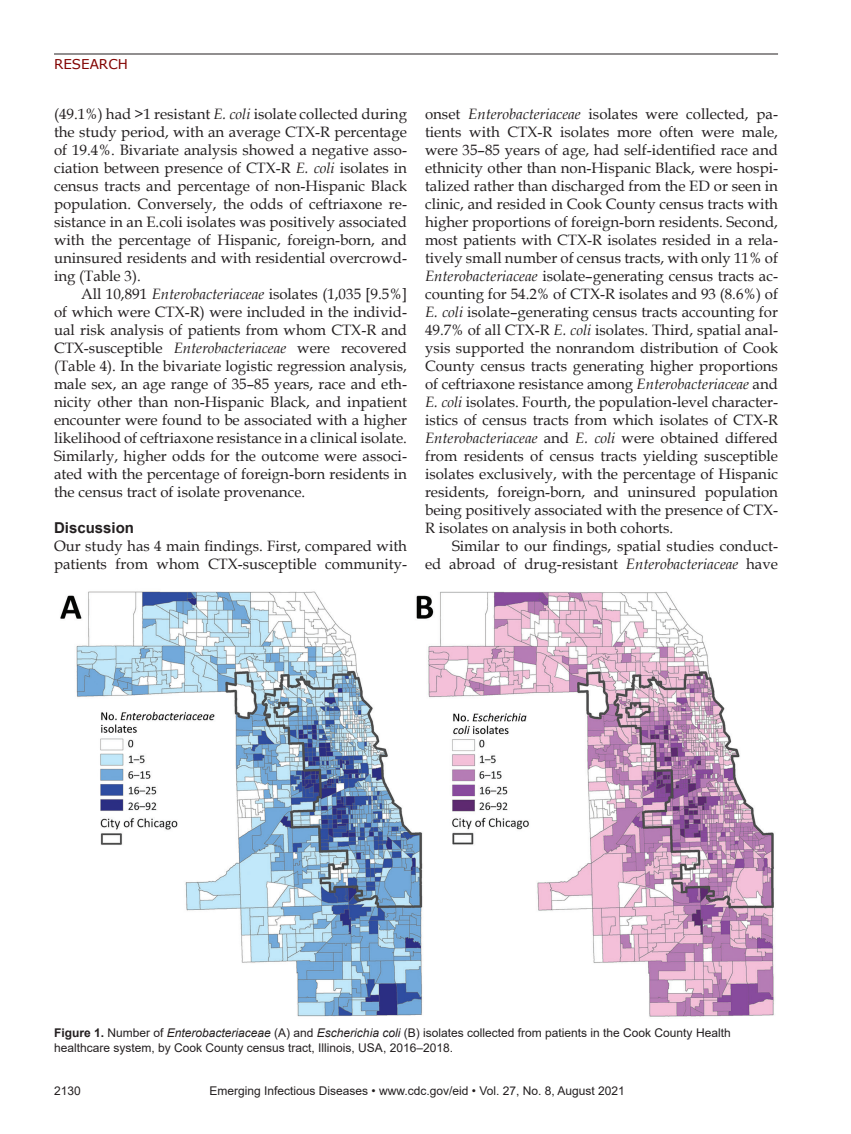
<style>
.page{position:relative;width:851px;height:1134px;background:#fff}
.page>*{position:absolute;margin:0;border:0;box-sizing:border-box;transform-origin:0 0}
.t1{font:15px/18px "Book Antiqua";color:#231f20;text-align:justify}
.t2{font:700 15px "Arial";color:#231f20}
.t3{font:13.5px "Verdana";color:#820301}
.t4{font:12px/15px "Arial";color:#231f20}
.s1{font-style:italic}
.s2{font-weight:700}
</style>
<div class="page">
<hr style="left:54px;top:54px;width:724px;height:1px;background:#231f20">
<img style="left:60px;top:591px;width:714px;height:426px">
<p class="t3" style="left:54px;top:55px;width:75px">RESEARCH</p>
<p class="t1" style="left:54px;top:104px;width:354px">(49.1%) had &gt;1 resistant <span class="s1">E. coli</span> isolate collected during the study period, with an average CTX-R percentage of 19.4%. Bivariate analysis showed a negative asso&shy;ciation between presence of CTX-R <span class="s1">E. coli</span> isolates in census tracts and percentage of non-Hispanic Black population. Conversely, the odds of ceftriaxone re&shy;sistance in an E.coli isolates was positively associated with the percentage of Hispanic, foreign-born, and uninsured residents and with residential overcrowd&shy;ing (Table 3).</p>
<p class="t1" style="left:54px;top:284px;width:354px;text-indent:27px">All 10,891 <span class="s1">Enterobacteriaceae</span> isolates (1,035 [9.5%] of which were CTX-R) were included in the individ&shy;ual risk analysis of patients from whom CTX-R and CTX-susceptible <span class="s1">Enterobacteriaceae</span> were recovered (Table 4). In the bivariate logistic regression analysis, male sex, an age range of 35–85 years, race and eth&shy;nicity other than non-Hispanic Black, and inpatient encounter were found to be associated with a higher likelihood of ceftriaxone resistance in a clinical isolate.<br>Similarly, higher odds for the outcome were associ&shy;ated with the percentage of foreign-born residents in the census tract of isolate provenance.</p>
<p class="t2" style="left:54px;top:517px;width:82px">Discussion</p>
<p class="t1" style="left:54px;top:536px;width:354px">Our study has 4 main findings. First, compared with patients from whom CTX-susceptible community-</p>
<p class="t1" style="left:425px;top:104px;width:354px">onset <span class="s1">Enterobacteriaceae</span> isolates were collected, pa&shy;tients with CTX-R isolates more often were male, were 35–85 years of age, had self-identified race and ethnicity other than non-Hispanic Black, were hospi&shy;talized rather than discharged from the ED or seen in clinic, and resided in Cook County census tracts with higher proportions of foreign-born residents. Second, most patients with CTX-R isolates resided in a rela&shy;tively small number of census tracts, with only 11% of <span class="s1">Enterobacteriaceae</span> isolate–generating census tracts ac&shy;counting for 54.2% of CTX-R isolates and 93 (8.6%) of <span class="s1">E. coli</span> isolate–generating census tracts accounting for 49.7% of all CTX-R <span class="s1">E. coli</span> isolates. Third, spatial anal&shy;ysis supported the nonrandom distribution of Cook County census tracts generating higher proportions of ceftriaxone resistance among <span class="s1">Enterobacteriaceae</span> and <span class="s1">E. coli</span> isolates. Fourth, the population-level character&shy;istics of census tracts from which isolates of CTX-R <span class="s1">Enterobacteriaceae</span> and <span class="s1">E. coli</span> were obtained differed from residents of census tracts yielding susceptible isolates exclusively, with the percentage of Hispanic residents, foreign-born, and uninsured population being positively associated with the presence of CTX-R isolates on analysis in both cohorts.</p>
<p class="t1" style="left:425px;top:536px;width:354px;text-align:right">Similar to our findings, spatial studies conduct-<br>ed abroad of drug-resistant <span class="s1">Enterobacteriaceae</span> have</p>
<p class="t4" style="left:54px;top:1025px;width:678px"><span class="s2">Figure 1.</span> Number of <span class="s1">Enterobacteriaceae</span> (A) and <span class="s1">Escherichia coli</span> (B) isolates collected from patients in the Cook County Health healthcare system, by Cook County census tract, Illinois, USA, 2016–2018.</p>
<p class="t4" style="left:54px;top:1084px;width:28px">2130</p>
<p class="t4" style="left:209px;top:1084px;width:417px">Emerging Infectious Diseases • www.cdc.gov/eid • Vol. 27, No. 8, August 2021</p>
</div>
